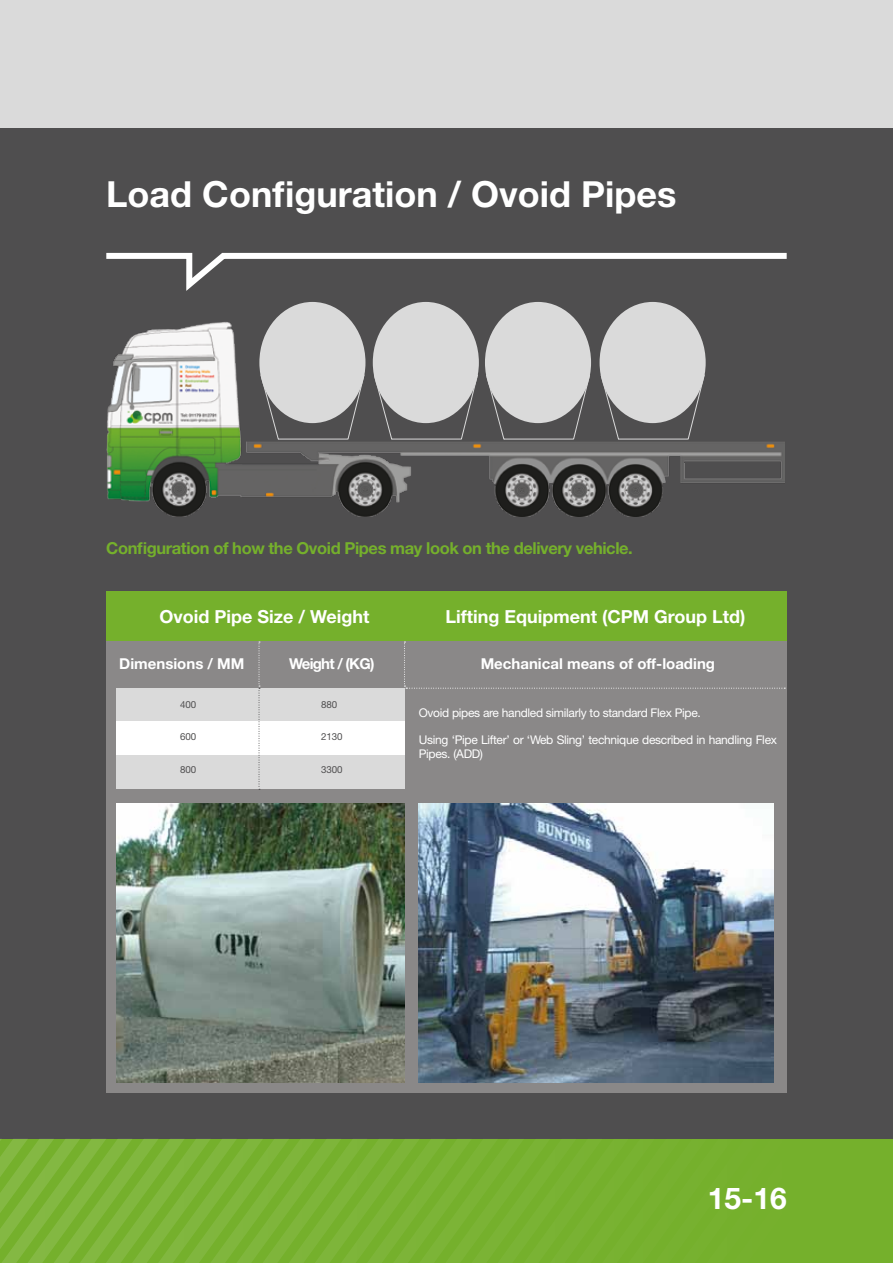
<style>
.page{position:relative;width:893px;height:1263px;background:#fff}
.page>*{position:absolute;margin:0;border:0;box-sizing:border-box;transform-origin:0 0}
.t1{font:700 36px "Helvetica Neue";color:#fff}
.t2{font:700 30px "Helvetica Neue";color:#fff}
.t3{font:700 18px "Helvetica Neue";color:#fff}
.t4{font:700 16.5px "Helvetica Neue";letter-spacing:-.025em;color:#75b02c}
.t5{font:700 15px "Helvetica Neue";color:#fff}
.t6{font:700 15px "Helvetica Neue";letter-spacing:-.05em;color:#fff}
.t7{font:12px/13.8px "Helvetica Neue";letter-spacing:-.025em;color:#fff}
.t8{font:9.75px "Helvetica Neue";letter-spacing:-.01em;color:#4f4e4f}
</style>
<div class="page">
<div style="left:0;top:103px;width:893px;height:1063px;background:#4f4e4f"></div>
<div style="left:0;top:1140px;width:893px;height:123px;background:#75b02c"></div>
<div style="left:0;top:0;width:893px;height:128px;background:#dadada"></div>
<svg style="left:106px;top:252px;width:681px;height:39px"></svg>
<svg style="left:0;top:1139px;width:838px;height:124px"></svg>
<img style="left:106px;top:321px;width:679px;height:195px">
<div style="left:259px;top:302px;width:106px;height:121px;background:#dadada;border-radius:50%"></div>
<div style="left:373px;top:302px;width:106px;height:121px;background:#dadada;border-radius:50%"></div>
<div style="left:485px;top:302px;width:106px;height:121px;background:#dadada;border-radius:50%"></div>
<div style="left:600px;top:302px;width:106px;height:121px;background:#dadada;border-radius:50%"></div>
<div style="left:106px;top:591px;width:298px;height:50px;background:#75b02c"></div>
<div style="left:398px;top:591px;width:389px;height:50px;background:#75b02c"></div>
<div style="left:106px;top:642px;width:681px;height:451px;background:#8a8888"></div>
<div style="left:117px;top:755px;width:288px;height:34px;background:#dadada"></div>
<div style="left:117px;top:688px;width:288px;height:34px;background:#dadada"></div>
<div style="left:117px;top:721px;width:288px;height:34px;background:#fff"></div>
<svg style="left:259px;top:642px;width:1px;height:148px"></svg>
<img style="left:117px;top:803px;width:287px;height:279px">
<img style="left:418px;top:803px;width:356px;height:279px">
<svg style="left:404px;top:642px;width:381px;height:47px"></svg>
<svg style="left:260px;top:374px;width:105px;height:66px"></svg>
<svg style="left:373px;top:374px;width:105px;height:66px"></svg>
<svg style="left:486px;top:374px;width:105px;height:66px"></svg>
<svg style="left:600px;top:374px;width:105px;height:66px"></svg>
<h1 class="t1" style="left:106px;top:172px;width:572px">Load Configuration / Ovoid Pipes</h1>
<h3 class="t4" style="left:106px;top:538px;width:528px">Configuration of how the Ovoid Pipes may look on the delivery vehicle.</h3>
<h3 class="t3" style="left:159px;top:605px;width:211px">Ovoid Pipe Size / Weight</h3>
<h3 class="t3" style="left:446px;top:605px;width:301px">Lifting Equipment (CPM Group Ltd)</h3>
<p class="t5" style="left:119px;top:654px;width:127px">Dimensions / MM</p>
<p class="t5" style="left:481px;top:655px;width:236px">Mechanical means of off-loading</p>
<p class="t8" style="left:180px;top:699px;width:18px">400</p>
<p class="t8" style="left:321px;top:699px;width:18px">880</p>
<p class="t8" style="left:180px;top:731px;width:18px">600</p>
<p class="t8" style="left:321px;top:731px;width:23px">2130</p>
<p class="t8" style="left:180px;top:763px;width:18px">800</p>
<p class="t8" style="left:321px;top:763px;width:23px">3300</p>
<p class="t6" style="left:289px;top:654px;width:87px">Weight / (KG)</p>
<p class="t7" style="left:419px;top:705px;width:284px">Ovoid pipes are handled similarly to standard Flex Pipe.</p>
<p class="t7" style="left:419px;top:733px;width:360px">Using ‘Pipe Lifter’ or ‘Web Sling’ technique described in handling Flex<br>Pipes. (ADD)</p>
<h2 class="t2" style="left:708px;top:1179px;width:80px">15-16</h2>
</div>
